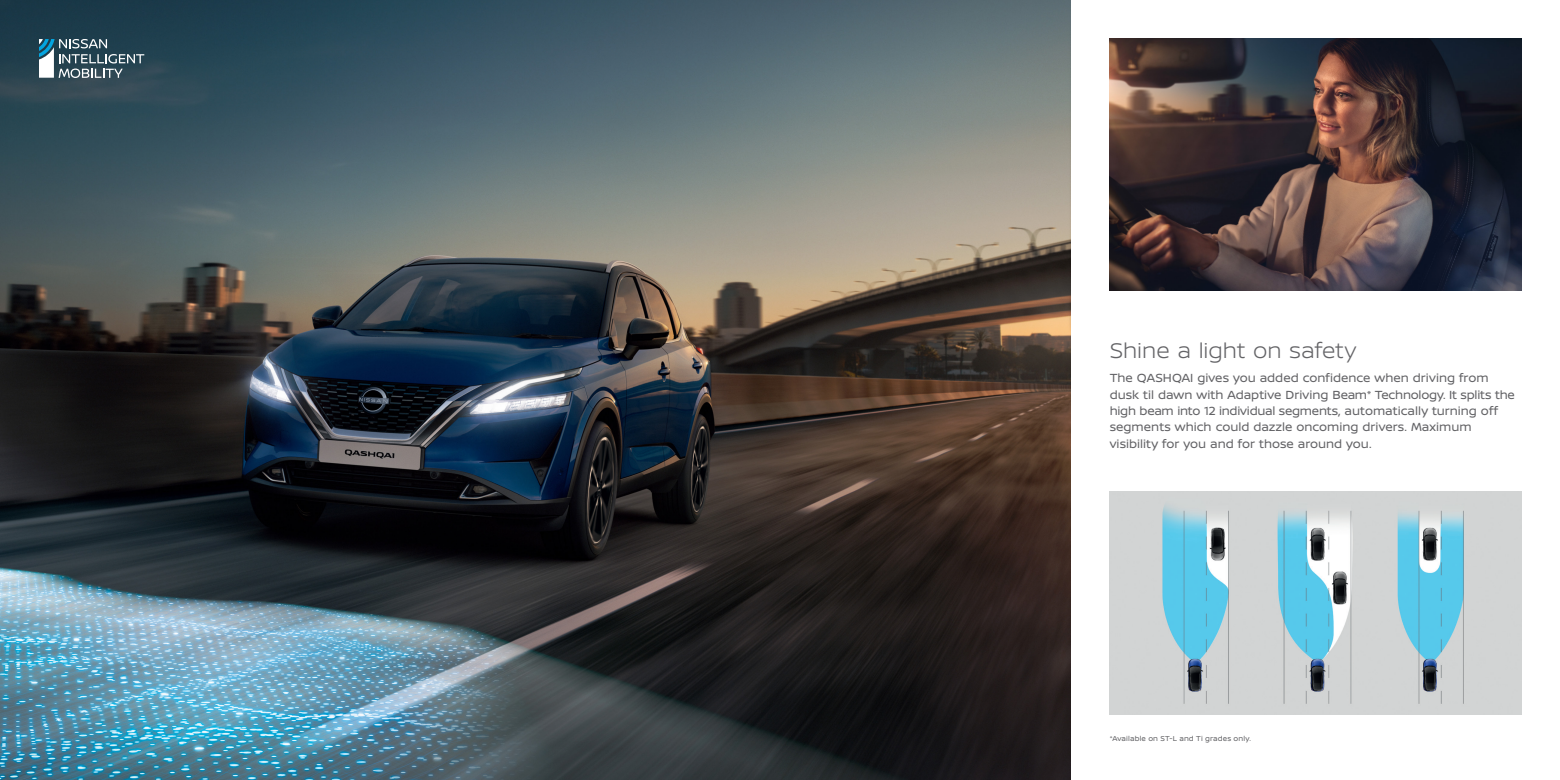
<style>
.page{position:relative;width:1560px;height:780px;background:#fff}
.page>*{position:absolute;margin:0;border:0;box-sizing:border-box;transform-origin:0 0}
._003_C18_LIGHT_N75_FG{font:300 22.5px "Nissan Brand";color:#636366}
._007-10_REGULAR_N75_FG{font:12.5px/16.2px "Nissan Brand";color:#636366}
._004b-C7_ITALIC_N75_FG{font:7.5px "Nissan Brand";letter-spacing:.015em;color:#636366}
</style>
<div class="page">
<img style="left:0;top:0;width:1070px;height:780px">
<img style="left:1109px;top:39px;width:411px;height:252px">
<img style="left:1109px;top:491px;width:411px;height:223px">
<svg style="left:39px;top:39px;width:105px;height:39px"></svg>
<p class="_003_C18_LIGHT_N75_FG" style="left:1109px;top:334px;width:248px">Shine a light on safety</p>
<p class="_007-10_REGULAR_N75_FG" style="left:1109px;top:369px;width:406px">The QASHQAI gives you added confidence when driving from dusk til dawn with Adaptive Driving Beam* Technology. It splits the high beam into 12 individual segments, automatically turning off segments which could dazzle oncoming drivers. Maximum visibility for you and for those around you.</p>
<p class="_004b-C7_ITALIC_N75_FG" style="left:1109px;top:733px;width:143px">*Available on ST-L and Ti grades only.</p>
</div>
